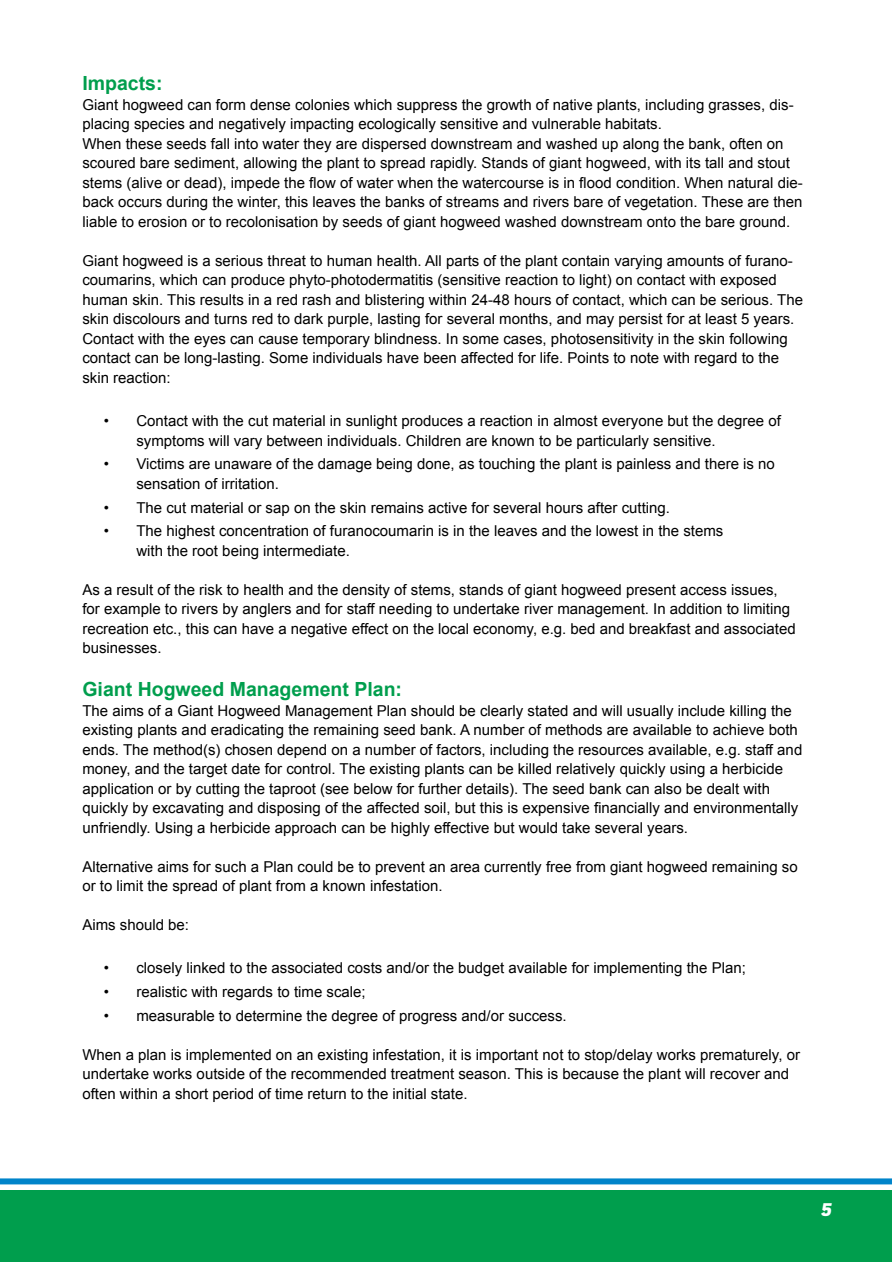
<style>
.page{position:relative;width:892px;height:1262px;background:#fff}
.page>*{position:absolute;margin:0;border:0;box-sizing:border-box;transform-origin:0 0}
.t1{font:700 19.5px "Arial";color:#009e4d}
.t2{font:italic 900 18px "Azbuka";color:#fff}
.t3{font:15px/19.5px "Arial";color:#000}
</style>
<div class="page">
<div style="left:0;top:1190px;width:892px;height:72px;background:#009e4d"></div>
<div style="left:0;top:1178px;width:892px;height:6px;background:#0084ca"></div>
<h1 class="t1" style="left:82px;top:70px;width:82px">Impacts:</h1>
<p class="t3" style="left:82px;top:95px;width:722px">Giant hogweed can form dense colonies which suppress the growth of native plants, including grasses, dis&shy;placing species and negatively impacting ecologically sensitive and vulnerable habitats.<br>When these seeds fall into water they are dispersed downstream and washed up along the bank, often on scoured bare sediment, allowing the plant to spread rapidly. Stands of giant hogweed, with its tall and stout stems (alive or dead), impede the flow of water when the watercourse is in flood condition. When natural die&shy;back occurs during the winter, this leaves the banks of streams and rivers bare of vegetation. These are then liable to erosion or to recolonisation by seeds of giant hogweed washed downstream onto the bare ground.</p>
<p class="t3" style="left:82px;top:251px;width:722px">Giant hogweed is a serious threat to human health. All parts of the plant contain varying amounts of furano&shy;coumarins, which can produce phyto-photodermatitis (sensitive reaction to light) on contact with exposed human skin. This results in a red rash and blistering within 24-48 hours of contact, which can be serious. The skin discolours and turns red to dark purple, lasting for several months, and may persist for at least 5 years.<br>Contact with the eyes can cause temporary blindness. In some cases, photosensitivity in the skin following contact can be long-lasting. Some individuals have been affected for life. Points to note with regard to the skin reaction:</p>
<p class="t3" style="left:136px;top:411px;width:646px;text-indent:-33px">• Contact with the cut material in sunlight produces a reaction in almost everyone but the degree of symptoms will vary between individuals. Children are known to be particularly sensitive.</p>
<p class="t3" style="left:136px;top:454px;width:640px;text-indent:-33px">• Victims are unaware of the damage being done, as touching the plant is painless and there is no sensation of irritation.</p>
<p class="t3" style="left:104px;top:498px;width:568px">• The cut material or sap on the skin remains active for several hours after cutting.</p>
<p class="t3" style="left:136px;top:521px;width:588px;text-indent:-33px">• The highest concentration of furanocoumarin is in the leaves and the lowest in the stems with the root being intermediate.</p>
<p class="t3" style="left:82px;top:580px;width:715px">As a result of the risk to health and the density of stems, stands of giant hogweed present access issues, for example to rivers by anglers and for staff needing to undertake river management. In addition to limiting recreation etc., this can have a negative effect on the local economy, e.g. bed and breakfast and associated businesses.</p>
<h1 class="t1" style="left:82px;top:676px;width:321px">Giant Hogweed Management Plan:</h1>
<p class="t3" style="left:82px;top:701px;width:721px">The aims of a Giant Hogweed Management Plan should be clearly stated and will usually include killing the existing plants and eradicating the remaining seed bank. A number of methods are available to achieve both ends. The method(s) chosen depend on a number of factors, including the resources available, e.g. staff and money, and the target date for control. The existing plants can be killed relatively quickly using a herbicide application or by cutting the taproot (see below for further details). The seed bank can also be dealt with quickly by excavating and disposing of the affected soil, but this is expensive financially and environmentally unfriendly. Using a herbicide approach can be highly effective but would take several years.</p>
<p class="t3" style="left:82px;top:857px;width:717px">Alternative aims for such a Plan could be to prevent an area currently free from giant hogweed remaining so or to limit the spread of plant from a known infestation.</p>
<p class="t3" style="left:82px;top:915px;width:108px">Aims should be:</p>
<p class="t3" style="left:104px;top:959px;width:644px">• closely linked to the associated costs and/or the budget available for implementing the Plan;</p>
<p class="t3" style="left:104px;top:982px;width:263px">• realistic with regards to time scale;</p>
<p class="t3" style="left:104px;top:1006px;width:464px">• measurable to determine the degree of progress and/or success.</p>
<p class="t3" style="left:82px;top:1045px;width:719px">When a plan is implemented on an existing infestation, it is important not to stop/delay works prematurely, or undertake works outside of the recommended treatment season. This is because the plant will recover and often within a short period of time return to the initial state.</p>
<p class="t2" style="left:820px;top:1198px;width:16px">5</p>
</div>
